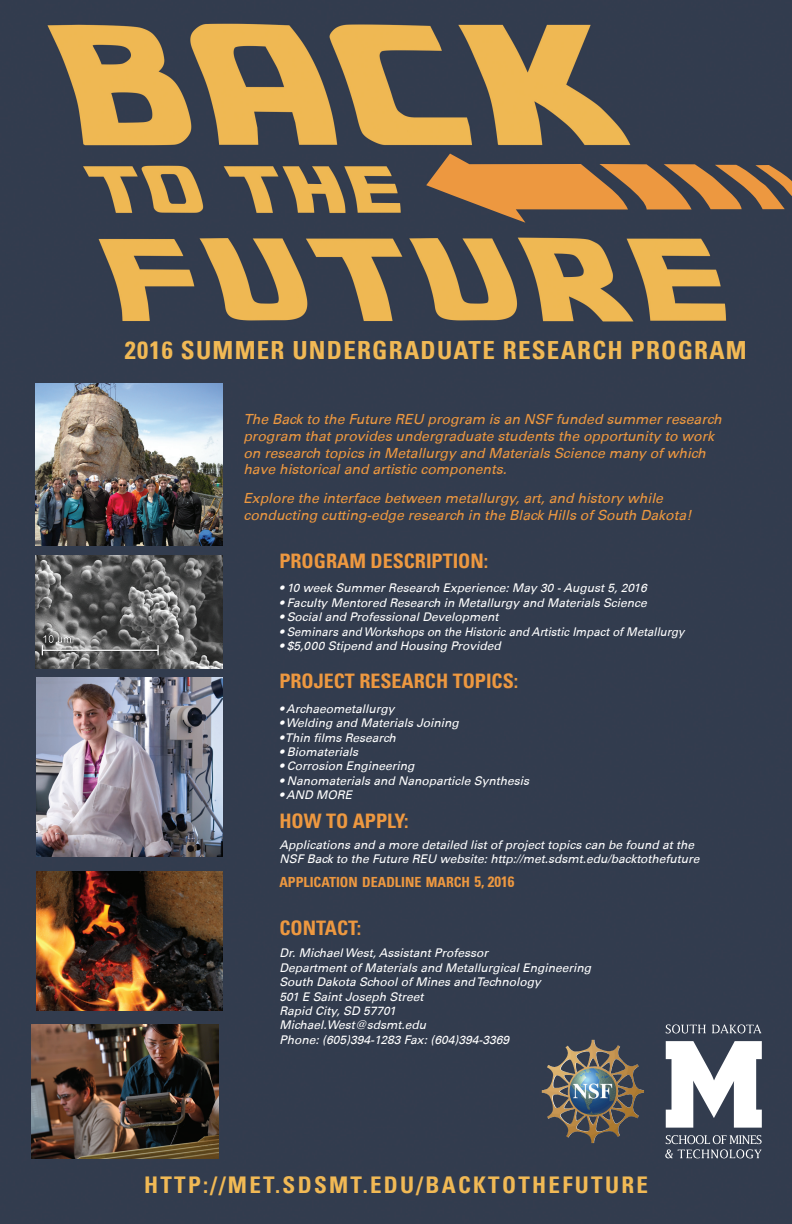
<style>
.page{position:relative;width:792px;height:1224px;background:#fff}
.page>*{position:absolute;margin:0;border:0;box-sizing:border-box;transform-origin:0 0}
.t1{font:700 condensed 25px "Univers 67";letter-spacing:.05em;color:#f1b955}
.t2{font:700 condensed 23px "Univers 67";letter-spacing:.1em;color:#f1b955}
.t3{font:700 condensed 20px "Univers 67";color:#ed9840}
.t4{font:italic 14px/16.8px "Univers 55";color:#ed9840}
.t5{font:700 condensed 14px "Univers 67";color:#ed9840}
.t6{font:italic 12px/14.4px "Univers 55";color:#fff}
.s1{font-size:15px}
</style>
<div class="page">
<img style="left:0;top:0;width:792px;height:1224px">
<svg style="left:426px;top:154px;width:366px;height:69px;background:#8d6947"></svg>
<img style="left:35px;top:384px;width:187px;height:162px">
<img style="left:35px;top:556px;width:187px;height:112px">
<img style="left:36px;top:871px;width:187px;height:139px">
<svg style="left:666px;top:1041px;width:96px;height:87px"></svg>
<svg style="left:665px;top:1135px;width:97px;height:23px;background:#5d6573"></svg>
<svg style="left:666px;top:1024px;width:40px;height:9px"></svg>
<svg style="left:712px;top:1024px;width:49px;height:9px"></svg>
<img style="left:542px;top:1040px;width:50px;height:74px">
<img style="left:36px;top:677px;width:186px;height:180px">
<img style="left:31px;top:1024px;width:187px;height:134px">
<h1 class="t1" style="left:125px;top:334px;width:623px">2016 SUMMER UNDERGRADUATE RESEARCH PROGRAM</h1>
<p class="t4" style="left:243px;top:411px;width:480px">The Back to the Future REU program is an NSF funded summer research program that provides undergraduate students the opportunity to work on research topics in Metallurgy and Materials Science many of which have historical and artistic components.</p>
<p class="t4" style="left:243px;top:490px;width:450px">Explore the interface between metallurgy, art, and history while conducting cutting-edge research in the Black Hills of South Dakota!</p>
<h3 class="t3" style="left:279px;top:549px;width:210px">PROGRAM DESCRIPTION:</h3>
<p class="t6" style="left:279px;top:581px;width:369px">• 10 week Summer Research Experience: May 30 - August 5, 2016</p>
<p class="t6" style="left:279px;top:596px;width:369px">• Faculty Mentored Research in Metallurgy and Materials Science</p>
<p class="t6" style="left:279px;top:610px;width:221px">• Social and Professional Development</p>
<p class="t6" style="left:279px;top:624px;width:407px">• Seminars and Workshops on the Historic and Artistic Impact of Metallurgy</p>
<p class="t6" style="left:279px;top:639px;width:223px">• $5,000 Stipend and Housing Provided</p>
<h3 class="t3" style="left:279px;top:669px;width:240px">PROJECT RESEARCH TOPICS:</h3>
<p class="t6" style="left:279px;top:702px;width:117px">• Archaeometallurgy</p>
<p class="t6" style="left:279px;top:716px;width:181px">• Welding and Materials Joining</p>
<p class="t6" style="left:279px;top:730px;width:118px">• Thin films Research</p>
<p class="t6" style="left:279px;top:745px;width:80px">• Biomaterials</p>
<p class="t6" style="left:279px;top:759px;width:137px">• Corrosion Engineering</p>
<p class="t6" style="left:279px;top:774px;width:251px">• Nanomaterials and Nanoparticle Synthesis</p>
<p class="t6" style="left:279px;top:788px;width:74px">• AND MORE</p>
<h3 class="t3" style="left:279px;top:809px;width:131px">HOW TO APPLY:</h3>
<p class="t6" style="left:279px;top:838px;width:422px">Applications and a more detailed list of project topics can be found at the<br>NSF Back to the Future REU website: http://met.sdsmt.edu/backtothefuture</p>
<p class="t5" style="left:279px;top:874px;width:237px">APPLICATION DEADLINE MARCH <span class="s1">5, 2016</span></p>
<h3 class="t3" style="left:279px;top:916px;width:83px">CONTACT:</h3>
<p class="t6" style="left:279px;top:946px;width:313px">Dr. Michael West, Assistant Professor<br>Department of Materials and Metallurgical Engineering South Dakota School of Mines and Technology<br>501 E Saint Joseph Street<br>Rapid City, SD 57701<br>Michael.West@sdsmt.edu<br>Phone: (605)394-1283 Fax: (604)394-3369</p>
<h2 class="t2" style="left:144px;top:1171px;width:505px">HTTP://MET.SDSMT.EDU/BACKTOTHEFUTURE</h2>
</div>
